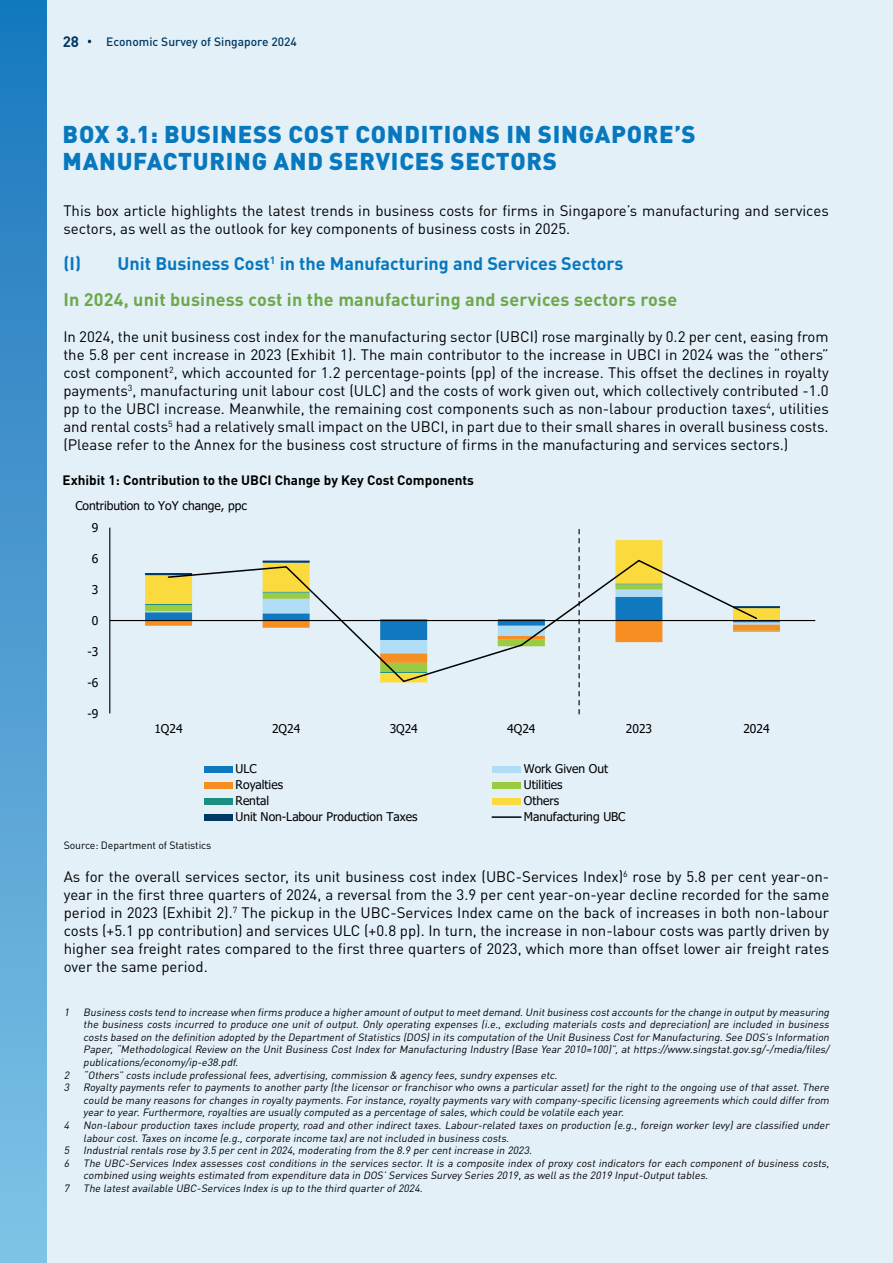
<style>
.page{position:relative;width:893px;height:1263px;background:#e3f0f8}
.page>*{position:absolute;margin:0;border:0;box-sizing:border-box;transform-origin:0 0}
.t1{font:900 24px/27px "DIN Pro";letter-spacing:.03em;color:#0778be}
.t2{font:700 18px/36px "DIN Pro";color:#6da84a}
.t3{font:15px/18px "DIN Pro";color:#000;text-align:justify}
.t4{font:700 15px "DIN Pro";color:#003965}
.t5{font:700 13.5px "DIN Pro";color:#000}
.t6{font:12px "Tahoma";letter-spacing:-.005em;color:#000}
.t7{font:500 12px "DIN Pro";color:#003965}
.t8{font:italic 10.5px "DIN Pro";color:#000}
.t9{font:10.5px "DIN Pro";letter-spacing:-.01em;color:#000}
.s1{color:#0778be}
</style>
<div class="page">
<hr style="left:109px;top:528px;width:1px;height:185px;background:#000">
<hr style="left:110px;top:620px;width:705px;height:1px;background:#000">
<div style="left:204px;top:766px;width:29px;height:6px;background:#0f78be"></div>
<div style="left:492px;top:766px;width:29px;height:6px;background:#b0ddf5"></div>
<div style="left:204px;top:782px;width:29px;height:6px;background:#f78e21"></div>
<div style="left:492px;top:782px;width:29px;height:6px;background:#9bcb43"></div>
<div style="left:204px;top:798px;width:29px;height:6px;background:#1b8f80"></div>
<div style="left:492px;top:798px;width:29px;height:6px;background:#fbda3e"></div>
<div style="left:204px;top:814px;width:29px;height:6px;background:#003965"></div>
<hr style="left:492px;top:816px;width:29px;height:2px;background:#000">
<svg style="left:145px;top:529px;width:635px;height:186px"></svg>
<div style="left:0;top:0;width:47px;height:1263px;background:linear-gradient(to bottom,#1b77be,#80c2e5)"></div>
<h3 class="t4" style="left:63px;top:29px;width:18px">28</h3>
<p class="t7" style="left:106px;top:32px;width:192px">Economic Survey of Singapore 2024</p>
<h1 class="t1" style="left:63px;top:117px;width:635px">BOX 3.1: BUSINESS COST CONDITIONS IN SINGAPORE’S<br>MANUFACTURING AND SERVICES SECTORS</h1>
<h3 class="t3" style="left:63px;top:200px;width:767px">This box article highlights the latest trends in business costs for firms in Singapore’s manufacturing and services sectors, as well as the outlook for key components of business costs in 2025.</h3>
<h2 class="t2" style="left:63px;top:243px;width:615px"><span class="s1">(I) Unit Business Cost</span><sup>1</sup> <span class="s1">in the Manufacturing and Services Sectors<br></span>In 2024, unit business cost in the manufacturing and services sectors rose</h2>
<p class="t3" style="left:63px;top:326px;width:767px">In 2024, the unit business cost index for the manufacturing sector (UBCI) rose marginally by 0.2 per cent, easing from the 5.8 per cent increase in 2023 (Exhibit 1). The main contributor to the increase in UBCI in 2024 was the “others” cost component<sup>2</sup>, which accounted for 1.2 percentage-points (pp) of the increase. This offset the declines in royalty payments<sup>3</sup>, manufacturing unit labour cost (ULC) and the costs of work given out, which collectively contributed -1.0 pp to the UBCI increase. Meanwhile, the remaining cost components such as non-labour production taxes<sup>4</sup>, utilities and rental costs<sup>5</sup> had a relatively small impact on the UBCI, in part due to their small shares in overall business costs. (Please refer to the Annex for the business cost structure of firms in the manufacturing and services sectors.)</p>
<p class="t5" style="left:63px;top:469px;width:413px">Exhibit 1: Contribution to the UBCI Change by Key Cost Components</p>
<p class="t6" style="left:75px;top:498px;width:173px">Contribution to YoY change, ppc</p>
<p class="t6" style="left:92px;top:519px;width:8px">9</p>
<p class="t6" style="left:92px;top:550px;width:8px">6</p>
<p class="t6" style="left:92px;top:581px;width:8px">3</p>
<p class="t6" style="left:92px;top:612px;width:8px">0</p>
<p class="t6" style="left:88px;top:643px;width:12px">-3</p>
<p class="t6" style="left:88px;top:674px;width:12px">-6</p>
<p class="t6" style="left:88px;top:705px;width:12px">-9</p>
<p class="t6" style="left:154px;top:721px;width:30px">1Q24</p>
<p class="t6" style="left:272px;top:721px;width:30px">2Q24</p>
<p class="t6" style="left:390px;top:721px;width:30px">3Q24</p>
<p class="t6" style="left:507px;top:721px;width:30px">4Q24</p>
<p class="t6" style="left:626px;top:721px;width:28px">2023</p>
<p class="t6" style="left:743px;top:721px;width:28px">2024</p>
<p class="t6" style="left:236px;top:761px;width:23px">ULC</p>
<p class="t6" style="left:524px;top:761px;width:86px">Work Given Out</p>
<p class="t6" style="left:236px;top:777px;width:49px">Royalties</p>
<p class="t6" style="left:524px;top:777px;width:40px">Utilities</p>
<p class="t6" style="left:236px;top:793px;width:35px">Rental</p>
<p class="t6" style="left:524px;top:793px;width:37px">Others</p>
<p class="t6" style="left:236px;top:809px;width:183px">Unit Non-Labour Production Taxes</p>
<p class="t6" style="left:524px;top:809px;width:103px">Manufacturing UBC</p>
<p class="t9" style="left:64px;top:837px;width:149px">Source: Department of Statistics</p>
<p class="t3" style="left:64px;top:866px;width:767px">As for the overall services sector, its unit business cost index (UBC-Services Index)<sup>6</sup> rose by 5.8 per cent year-on&shy;year in the first three quarters of 2024, a reversal from the 3.9 per cent year-on-year decline recorded for the same period in 2023 (Exhibit 2).<sup>7</sup> The pickup in the UBC-Services Index came on the back of increases in both non-labour costs (+5.1 pp contribution) and services ULC (+0.8 pp). In turn, the increase in non-labour costs was partly driven by higher sea freight rates compared to the first three quarters of 2023, which more than offset lower air freight rates over the same period.</p>
<p class="t8" style="left:64px;top:1003px;width:769px">1 Business costs tend to increase when firms produce a higheramountofoutputto meetdemand.Unitbusiness costaccounts forthe change in outputbymeasuring</p>
<p class="t8" style="left:83px;top:1016px;width:750px">the business costs incurred to produce one unit of output. Only operating expenses (i.e., excluding materials costs and depreciation) are included in business</p>
<p class="t8" style="left:83px;top:1029px;width:750px">costs based on the definition adopted bythe DepartmentofStatistics (DOS)in its computation ofthe UnitBusiness CostforManufacturing.See DOS’s Information</p>
<p class="t8" style="left:83px;top:1041px;width:750px">Paper,“MethodologicalReview on the UnitBusiness CostIndex forManufacturing Industry(Base Year2010=100)”,athttps://www.singstat.gov.sg/-/media/files/</p>
<p class="t8" style="left:83px;top:1054px;width:159px">publications/economy/ip-e38.pdf.</p>
<p class="t8" style="left:64px;top:1066px;width:498px">2 “Others”costs include professionalfees,advertising,commission &amp; agencyfees,sundryexpenses etc.</p>
<p class="t8" style="left:64px;top:1079px;width:769px">3 Royaltypayments referto payments to anotherparty(the licensororfranchisorwho owns a particularasset)forthe rightto the ongoing use ofthatasset.There</p>
<p class="t8" style="left:83px;top:1092px;width:750px">could be manyreasons forchanges in royaltypayments.Forinstance,royaltypayments varywith company-specific licensing agreements which could differfrom</p>
<p class="t8" style="left:83px;top:1104px;width:545px">yearto year.Furthermore,royalties are usuallycomputed as a percentage ofsales,which could be volatile each year.</p>
<p class="t8" style="left:64px;top:1117px;width:769px">4 Non-labour production taxes include property, road and other indirect taxes. Labour-related taxes on production (e.g., foreign worker levy) are classified under</p>
<p class="t8" style="left:83px;top:1129px;width:430px">labourcost.Taxes on income (e.g.,corporate income tax)are notincluded in business costs.</p>
<p class="t8" style="left:64px;top:1142px;width:472px">5 Industrialrentals rose by3.5 percentin 2024,moderating from the 8.9 percentincrease in 2023.</p>
<p class="t8" style="left:64px;top:1155px;width:769px">6 The UBC-Services Index assesses cost conditions in the services sector. It is a composite index of proxy cost indicators for each component of business costs,</p>
<p class="t8" style="left:83px;top:1167px;width:629px">combined using weights estimated from expenditure data in DOS’Services SurveySeries 2019,as wellas the 2019 Input-Outputtables.</p>
<p class="t8" style="left:64px;top:1180px;width:363px">7 The latestavailable UBC-Services Index is up to the third quarterof2024.</p>
</div>
